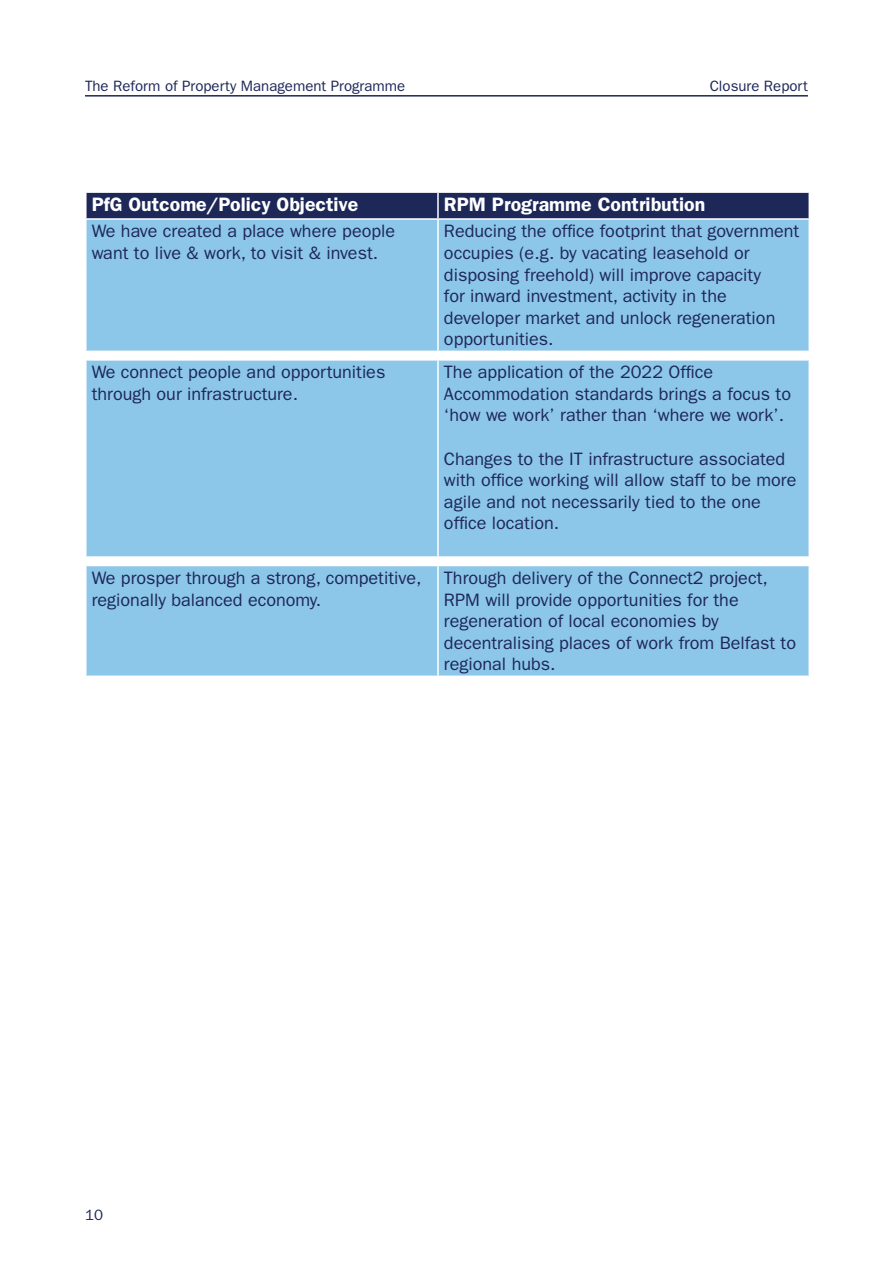
<style>
.page{position:relative;width:893px;height:1263px;background:#fff}
.page>*{position:absolute;margin:0;border:0;box-sizing:border-box;transform-origin:0 0}
.t1{font:600 19.5px "ITC Franklin Gothic Std";color:#fff}
.t2{font:18px/21.6px "ITC Franklin Gothic Std";color:#1d2758}
.t3{font:15px "ITC Franklin Gothic Std";color:#1d2758}
</style>
<div class="page">
<hr style="left:85px;top:95px;width:723px;height:2px;background:#1d2758">
<div style="left:87px;top:193px;width:721px;height:25px;background:#1d2758"></div>
<div style="left:87px;top:220px;width:721px;height:131px;background:#8cc6e8"></div>
<div style="left:87px;top:361px;width:721px;height:314px;background:#8cc6e8"></div>
<hr style="left:437px;top:193px;width:2px;height:25px;background:#fff">
<hr style="left:437px;top:220px;width:2px;height:131px;background:#fff">
<hr style="left:437px;top:361px;width:2px;height:195px;background:#fff">
<hr style="left:85px;top:556px;width:353px;height:2px;background:#fff">
<hr style="left:438px;top:556px;width:372px;height:2px;background:#fff">
<svg style="left:437px;top:558px;width:2px;height:7px"></svg>
<hr style="left:85px;top:565px;width:353px;height:1px;background:#fff">
<hr style="left:438px;top:565px;width:372px;height:1px;background:#fff">
<hr style="left:437px;top:566px;width:2px;height:109px;background:#fff">
<p class="t3" style="left:85px;top:77px;width:322px">The Reform of Property Management Programme</p>
<p class="t3" style="left:710px;top:77px;width:100px">Closure Report</p>
<p class="t1" style="left:92px;top:193px;width:268px">PfG Outcome/Policy Objective</p>
<p class="t1" style="left:444px;top:193px;width:263px">RPM Programme Contribution</p>
<p class="t2" style="left:92px;top:221px;width:305px">We have created a place where people want to live &amp; work, to visit &amp; invest.</p>
<p class="t2" style="left:444px;top:221px;width:357px">Reducing the office footprint that government occupies (e.g. by vacating leasehold or disposing freehold) will improve capacity<br>for inward investment, activity in the developer market and unlock regeneration opportunities.</p>
<p class="t2" style="left:92px;top:361px;width:295px">We connect people and opportunities through our infrastructure.</p>
<p class="t2" style="left:444px;top:361px;width:349px">The application of the 2022 Office<br>Accommodation standards brings a focus to ‘how we work’ rather than ‘where we work’.</p>
<p class="t2" style="left:444px;top:448px;width:354px">Changes to the IT infrastructure associated with office working will allow staff to be more agile and not necessarily tied to the one office location.</p>
<p class="t2" style="left:92px;top:567px;width:331px">We prosper through a strong, competitive, regionally balanced economy.</p>
<p class="t2" style="left:444px;top:567px;width:354px">Through delivery of the Connect2 project, RPM will provide opportunities for the regeneration of local economies by decentralising places of work from Belfast to regional hubs.</p>
<p class="t3" style="left:85px;top:1207px;width:19px">10</p>
</div>
